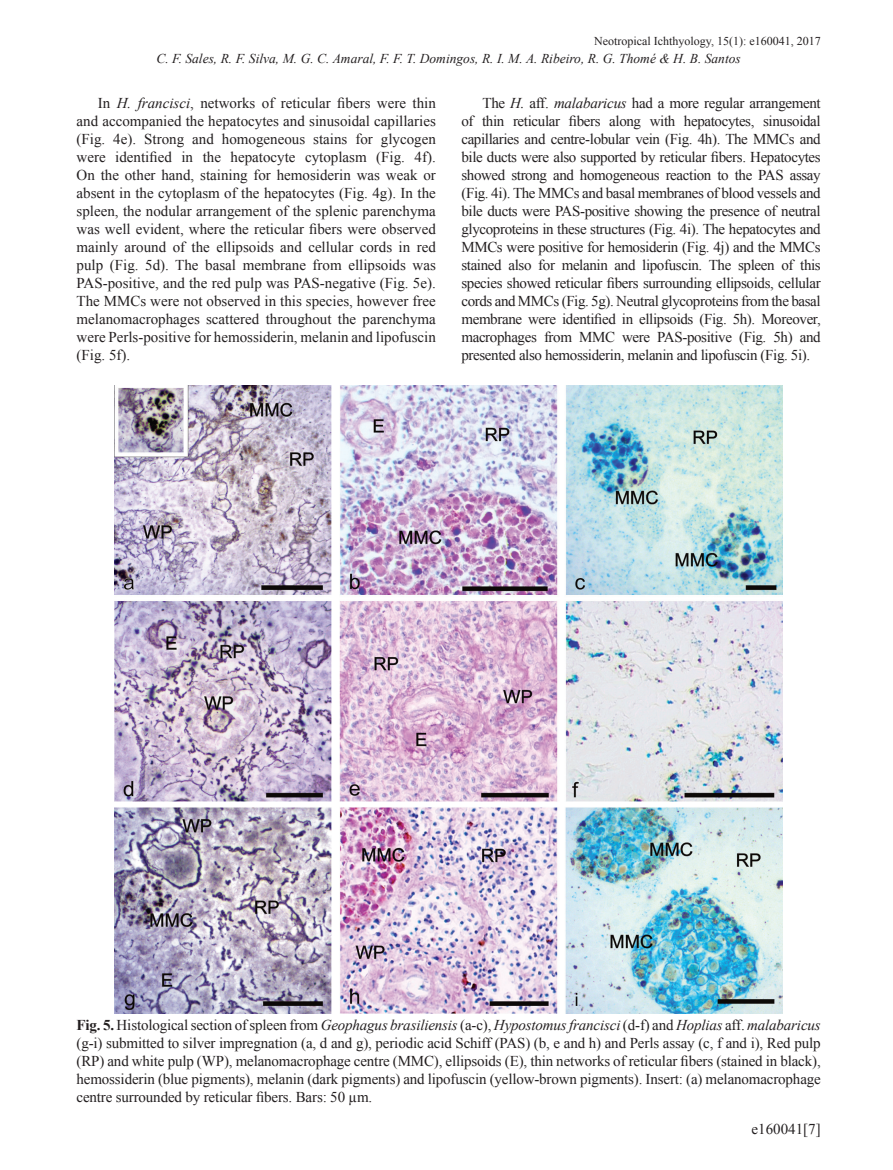
<style>
.page{position:relative;width:893px;height:1170px;background:#fff}
.page>*{position:absolute;margin:0;border:0;box-sizing:border-box;transform-origin:0 0}
.t1{font:15px/18px "Times New Roman";letter-spacing:-.01em;color:#231f20;text-align:justify}
.t2{font:italic 13.5px "Times New Roman";color:#231f20}
.t3{font:12px "Times New Roman";color:#231f20}
.s1{font-style:italic}
.s2{font-weight:700}
</style>
<div class="page">
<img style="left:115px;top:385px;width:667px;height:628px">
<p class="t3" style="left:594px;top:33px;width:228px">Neotropical Ichthyology, 15(1): e160041, 2017</p>
<p class="t2" style="left:156px;top:49px;width:586px">C. F. Sales, R. F. Silva, M. G. C. Amaral, F. F. T. Domingos, R. I. M. A. Ribeiro, R. G. Thomé &amp; H. B. Santos</p>
<p class="t1" style="left:77px;top:94px;width:361px;text-indent:21px">In <span class="s1">H. francisci</span>, networks of reticular fibers were thin and accompanied the hepatocytes and sinusoidal capillaries (Fig. 4e). Strong and homogeneous stains for glycogen were identified in the hepatocyte cytoplasm (Fig. 4f).<br>On the other hand, staining for hemosiderin was weak or absent in the cytoplasm of the hepatocytes (Fig. 4g). In the spleen, the nodular arrangement of the splenic parenchyma was well evident, where the reticular fibers were observed mainly around of the ellipsoids and cellular cords in red pulp (Fig. 5d). The basal membrane from ellipsoids was PAS-positive, and the red pulp was PAS-negative (Fig. 5e).<br>The MMCs were not observed in this species, however free melanomacrophages scattered throughout the parenchyma were Perls-positive for hemossiderin, melanin and lipofuscin (Fig. 5f).</p>
<p class="t1" style="left:461px;top:94px;width:361px;text-indent:21px">The <span class="s1">H.</span> aff. <span class="s1">malabaricus</span> had a more regular arrangement of thin reticular fibers along with hepatocytes, sinusoidal capillaries and centre-lobular vein (Fig. 4h). The MMCs and bile ducts were also supported by reticular fibers. Hepatocytes showed strong and homogeneous reaction to the PAS assay (Fig. 4i). The MMCs and basal membranes of blood vessels and bile ducts were PAS-positive showing the presence of neutral glycoproteins in these structures (Fig. 4i). The hepatocytes and MMCs were positive for hemosiderin (Fig. 4j) and the MMCs stained also for melanin and lipofuscin. The spleen of this species showed reticular fibers surrounding ellipsoids, cellular cords and MMCs (Fig. 5g). Neutral glycoproteins from the basal membrane were identified in ellipsoids (Fig. 5h). Moreover, macrophages from MMC were PAS-positive (Fig. 5h) and presented also hemossiderin, melanin and lipofuscin (Fig. 5i).</p>
<p class="t1" style="left:77px;top:1015px;width:746px"><span class="s2">Fig. 5.</span> Histological section of spleen from <span class="s1">Geophagus brasiliensis</span> (a-c), <span class="s1">Hypostomus francisci</span> (d-f) and <span class="s1">Hoplias</span> aff. <span class="s1">malabaricus </span>(g-i) submitted to silver impregnation (a, d and g), periodic acid Schiff (PAS) (b, e and h) and Perls assay (c, f and i), Red pulp (RP) and white pulp (WP), melanomacrophage centre (MMC), ellipsoids (E), thin networks of reticular fibers (stained in black), hemossiderin (blue pigments), melanin (dark pigments) and lipofuscin (yellow-brown pigments). Insert: (a) melanomacrophage centre surrounded by reticular fibers. Bars: 50 µm.</p>
<p class="t1" style="left:751px;top:1119px;width:71px">e160041[7]</p>
</div>
